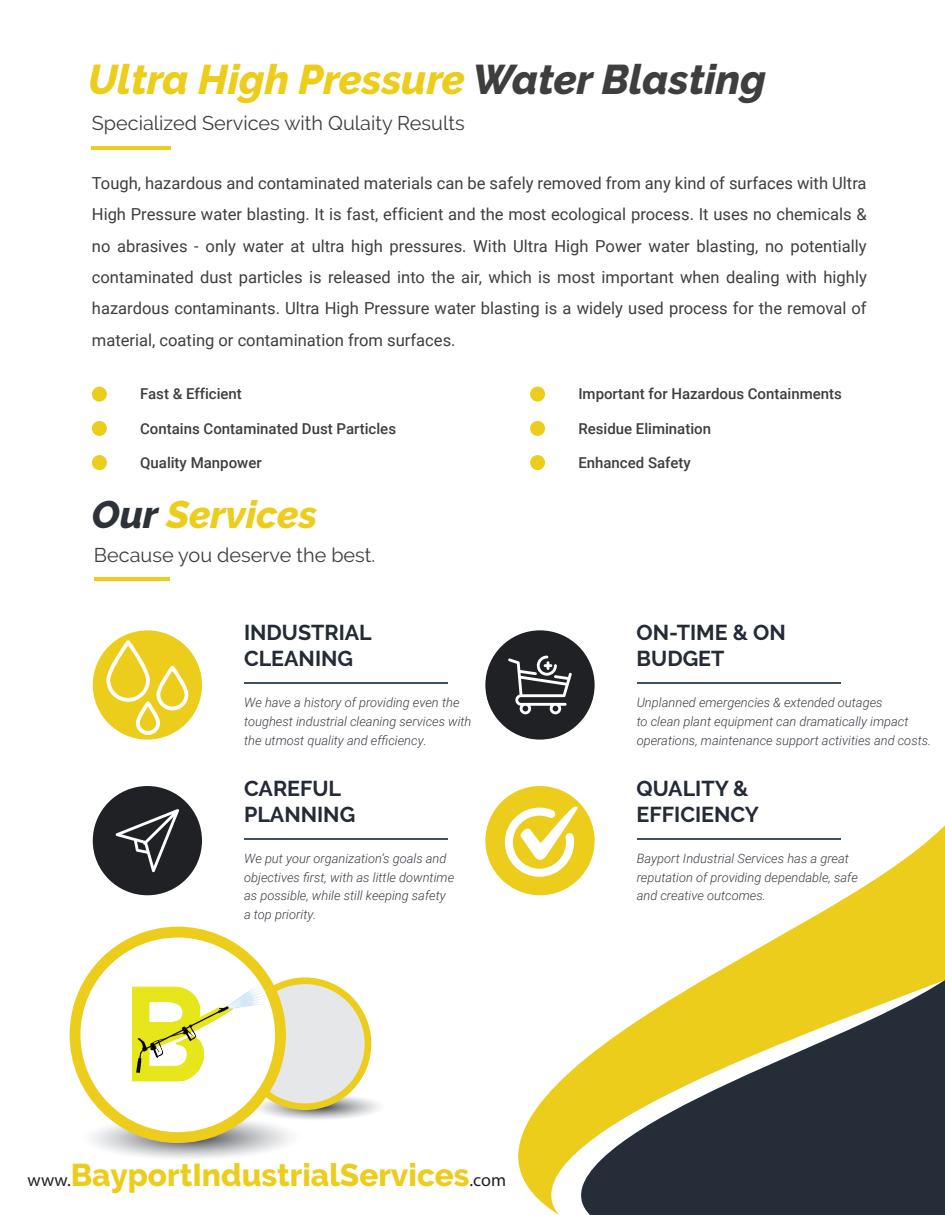
<style>
.page{position:relative;width:945px;height:1215px;background:#fff}
.page>*{position:absolute;margin:0;border:0;box-sizing:border-box;transform-origin:0 0}
.t1{font:italic 800 41.4px "Raleway";color:#eccd1c}
.t2{font:italic 800 38.4px "Raleway";color:#eccd1c}
.t3{font:800 31.5px "Raleway";color:#eccd1e}
.t4{font:700 21.45px/25.8px "Raleway";color:#242b36}
.t5{font:19.8px "Raleway";color:#3e3e3f}
.t6{font:16.5px/31.5px "Roboto";color:#3e3e3f;text-align:justify}
.t7{font:500 15px "Roboto";color:#3e3e3f}
.t8{font:italic 300 12.9px/18.6px "Roboto";color:#393e45}
.s1{color:#3e3e3f}
.s2{color:#2d3138}
.s3{font-family:"Myriad Pro";font-weight:400;font-size:18px;color:#231f20}
</style>
<div class="page">
<svg style="left:485px;top:825px;width:460px;height:390px"></svg>
<hr style="left:94px;top:578px;width:76px;height:3px;background:#eccd1c">
<div style="left:93px;top:630px;width:109px;height:110px;background:#eccd1c;border-radius:50%"></div>
<hr style="left:244px;top:683px;width:204px;height:1px;background:#3f505f">
<div style="left:485px;top:630px;width:110px;height:110px;background:#202124;border-radius:50%"></div>
<hr style="left:637px;top:683px;width:203px;height:1px;background:#3f505f">
<svg style="left:508px;top:656px;width:64px;height:58px"></svg>
<div style="left:93px;top:786px;width:109px;height:109px;background:#202124;border-radius:50%"></div>
<hr style="left:244px;top:838px;width:204px;height:1px;background:#3f505f">
<div style="left:485px;top:786px;width:110px;height:109px;background:#eccd1c;border-radius:50%"></div>
<hr style="left:637px;top:838px;width:203px;height:1px;background:#3f505f">
<svg style="left:116px;top:809px;width:63px;height:63px"></svg>
<svg style="left:249px;top:1093px;width:138px;height:28px"></svg>
<div style="left:239px;top:977px;width:132px;height:133px;background:#eccd1c;border-radius:50%"></div>
<div style="left:245px;top:984px;width:120px;height:119px;background:#e6e7e9;border-radius:50%"></div>
<svg style="left:79px;top:1115px;width:224px;height:45px"></svg>
<div style="left:70px;top:927px;width:216px;height:216px;background:#eccd1c;border-radius:50%"></div>
<div style="left:80px;top:938px;width:195px;height:194px;background:#fff;border-radius:50%"></div>
<hr style="left:92px;top:146px;width:79px;height:3px;background:#eccd1c">
<div style="left:92px;top:387px;width:15px;height:15px;background:#eccd1c;border-radius:50%"></div>
<div style="left:92px;top:421px;width:15px;height:15px;background:#eccd1c;border-radius:50%"></div>
<div style="left:92px;top:455px;width:15px;height:15px;background:#eccd1c;border-radius:50%"></div>
<div style="left:530px;top:387px;width:15px;height:15px;background:#eccd1c;border-radius:50%"></div>
<div style="left:530px;top:421px;width:15px;height:15px;background:#eccd1c;border-radius:50%"></div>
<div style="left:530px;top:455px;width:15px;height:15px;background:#eccd1c;border-radius:50%"></div>
<img style="left:131px;top:966px;width:137px;height:129px">
<svg style="left:106px;top:640px;width:82px;height:95px"></svg>
<svg style="left:505px;top:806px;width:73px;height:71px"></svg>
<h1 class="t1" style="left:88px;top:56px;width:679px">Ultra High Pressure <span class="s1">Water Blasting</span></h1>
<p class="t5" style="left:92px;top:111px;width:374px">Specialized Services with Qulaity Results</p>
<p class="t6" style="left:92px;top:166px;width:776px">Tough, hazardous and contaminated materials can be safely removed from any kind of surfaces with Ultra High Pressure water blasting. It is fast, efficient and the most ecological process. It uses no chemicals &amp; no abrasives - only water at ultra high pressures. With Ultra High Power water blasting, no potentially contaminated dust particles is released into the air, which is most important when dealing with highly hazardous contaminants. Ultra High Pressure water blasting is a widely used process for the removal of material, coating or contamination from surfaces.</p>
<p class="t7" style="left:140px;top:384px;width:103px">Fast &amp; Efficient</p>
<p class="t7" style="left:140px;top:418px;width:257px">Contains Contaminated Dust Particles</p>
<p class="t7" style="left:140px;top:452px;width:123px">Quality Manpower</p>
<p class="t7" style="left:578px;top:384px;width:265px">Important for Hazardous Containments</p>
<p class="t7" style="left:578px;top:418px;width:134px">Residue Elimination</p>
<p class="t7" style="left:578px;top:452px;width:114px">Enhanced Safety</p>
<h2 class="t2" style="left:92px;top:493px;width:227px"><span class="s2">Our</span> Services</h2>
<p class="t5" style="left:94px;top:543px;width:283px">Because you deserve the best.</p>
<h3 class="t4" style="left:244px;top:620px;width:129px">INDUSTRIAL<br>CLEANING</h3>
<p class="t8" style="left:244px;top:693px;width:229px">We have a history of providing even the toughest industrial cleaning services with the utmost quality and efficiency.</p>
<h3 class="t4" style="left:244px;top:775px;width:113px">CAREFUL<br>PLANNING</h3>
<p class="t8" style="left:244px;top:849px;width:212px">We put your organization’s goals and objectives first, with as little downtime as possible, while still keeping safety a top priority.</p>
<h3 class="t3" style="left:28px;top:1157px;width:480px"><span class="s3">www.</span>BayportIndustrialServices<span class="s3">.com</span></h3>
<h3 class="t4" style="left:637px;top:620px;width:151px">ON-TIME &amp; ON<br>BUDGET</h3>
<p class="t8" style="left:637px;top:693px;width:296px">Unplanned emergencies &amp; extended outages<br>to clean plant equipment can dramatically impact operations, maintenance support activities and costs.</p>
<h3 class="t4" style="left:637px;top:775px;width:124px">QUALITY &amp;<br>EFFICIENCY</h3>
<p class="t8" style="left:637px;top:849px;width:223px">Bayport Industrial Services has a great reputation of providing dependable, safe and creative outcomes.</p>
</div>
